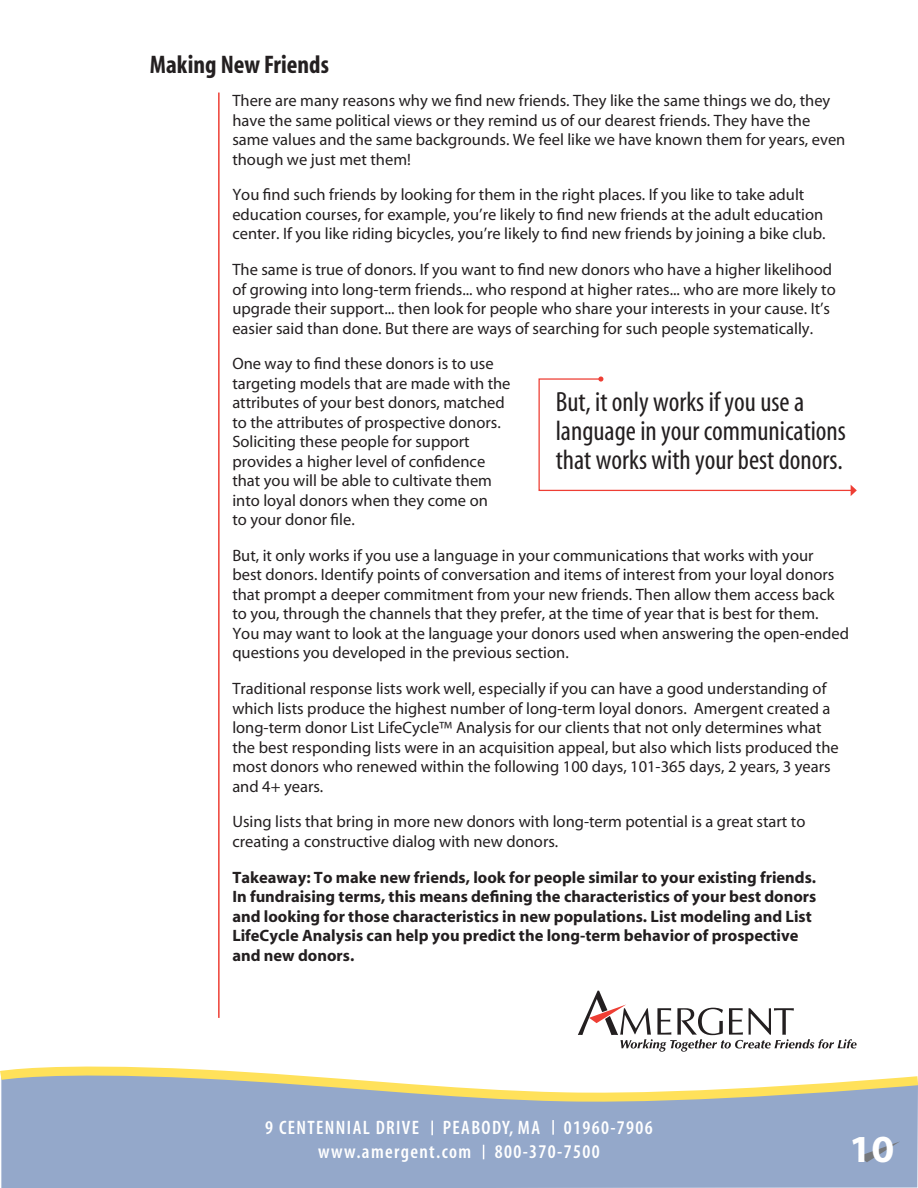
<style>
.page{position:relative;width:918px;height:1188px;background:#fff}
.page>*{position:absolute;margin:0;border:0;box-sizing:border-box;transform-origin:0 0}
.t1{font:38.4px "Myriad MM 700 700";color:#fff}
.t2{font:27.9px/29.1px "Myriad MM 400 300";color:#231f20}
.t3{font:25.5px "Myriad MM 700 300";color:#231f20}
.t4{font:19.5px/23.4px "Myriad MM 565 300";letter-spacing:.07em;color:#fff;text-align:center}
.Paragraph_Style_1{font:16.5px/19.5px "Myriad MM 400 600";color:#231f20}
.Paragraph_Style_1-2{font:16.5px/19.5px "Myriad MM 700 600";color:#231f20}
</style>
<div class="page">
<div style="left:1px;top:1109px;width:917px;height:79px;background:#94a8ca"></div>
<svg style="left:0;top:1066px;width:918px;height:43px"></svg>
<svg style="left:578px;top:991px;width:279px;height:61px"></svg>
<svg style="left:431px;top:1121px;width:2px;height:14px"></svg>
<svg style="left:552px;top:1120px;width:2px;height:15px"></svg>
<hr style="left:218px;top:93px;width:2px;height:925px;background:#ee3e34">
<svg style="left:483px;top:1145px;width:1px;height:14px"></svg>
<svg style="left:859px;top:1141px;width:41px;height:21px"></svg>
<svg style="left:538px;top:377px;width:319px;height:119px"></svg>
<p class="t3" style="left:150px;top:52px;width:181px">Making New Friends</p>
<p class="Paragraph_Style_1" style="left:232px;top:92px;width:615px">There are many reasons why we find new friends. They like the same things we do, they have the same political views or they remind us of our dearest friends. They have the same values and the same backgrounds. We feel like we have known them for years, even though we just met them!</p>
<p class="Paragraph_Style_1" style="left:232px;top:186px;width:595px">You find such friends by looking for them in the right places. If you like to take adult education courses, for example, you’re likely to find new friends at the adult education center. If you like riding bicycles, you’re likely to find new friends by joining a bike club.</p>
<p class="Paragraph_Style_1" style="left:232px;top:261px;width:605px">The same is true of donors. If you want to find new donors who have a higher likelihood of growing into long-term friends... who respond at higher rates... who are more likely to upgrade their support... then look for people who share your interests in your cause. It’s easier said than done. But there are ways of searching for such people systematically.</p>
<p class="Paragraph_Style_1" style="left:232px;top:355px;width:280px">One way to find these donors is to use targeting models that are made with the attributes of your best donors, matched to the attributes of prospective donors.<br>Soliciting these people for support provides a higher level of confidence that you will be able to cultivate them into loyal donors when they come on<br>to your donor file.</p>
<p class="Paragraph_Style_1" style="left:232px;top:546px;width:618px">But, it only works if you use a language in your communications that works with your<br>best donors. Identify points of conversation and items of interest from your loyal donors that prompt a deeper commitment from your new friends. Then allow them access back to you, through the channels that they prefer, at the time of year that is best for them.<br>You may want to look at the language your donors used when answering the open-ended questions you developed in the previous section.</p>
<p class="Paragraph_Style_1" style="left:232px;top:680px;width:608px">Traditional response lists work well, especially if you can have a good understanding of which lists produce the highest number of long-term loyal donors. Amergent created a long-term donor List LifeCycle™ Analysis for our clients that not only determines what the best responding lists were in an acquisition appeal, but also which lists produced the most donors who renewed within the following 100 days, 101-365 days, 2 years, 3 years and 4+ years.</p>
<p class="Paragraph_Style_1" style="left:232px;top:813px;width:575px">Using lists that bring in more new donors with long-term potential is a great start to creating a constructive dialog with new donors.</p>
<p class="Paragraph_Style_1-2" style="left:232px;top:868px;width:586px">Takeaway: To make new friends, look for people similar to your existing friends.<br>In fundraising terms, this means defining the characteristics of your best donors and looking for those characteristics in new populations. List modeling and List LifeCycle Analysis can help you predict the long-term behavior of prospective and new donors.</p>
<p class="t2" style="left:556px;top:389px;width:292px">But, it only works if you use a language in your communications that works with your best donors.</p>
<p class="t4" style="left:265px;top:1117px;width:389px">9 CENTENNIAL DRIVE PEABODY, MA 01960-7906 www.amergent.com 800-370-7500</p>
<p class="t1" style="left:849px;top:1131px;width:47px">10</p>
</div>
